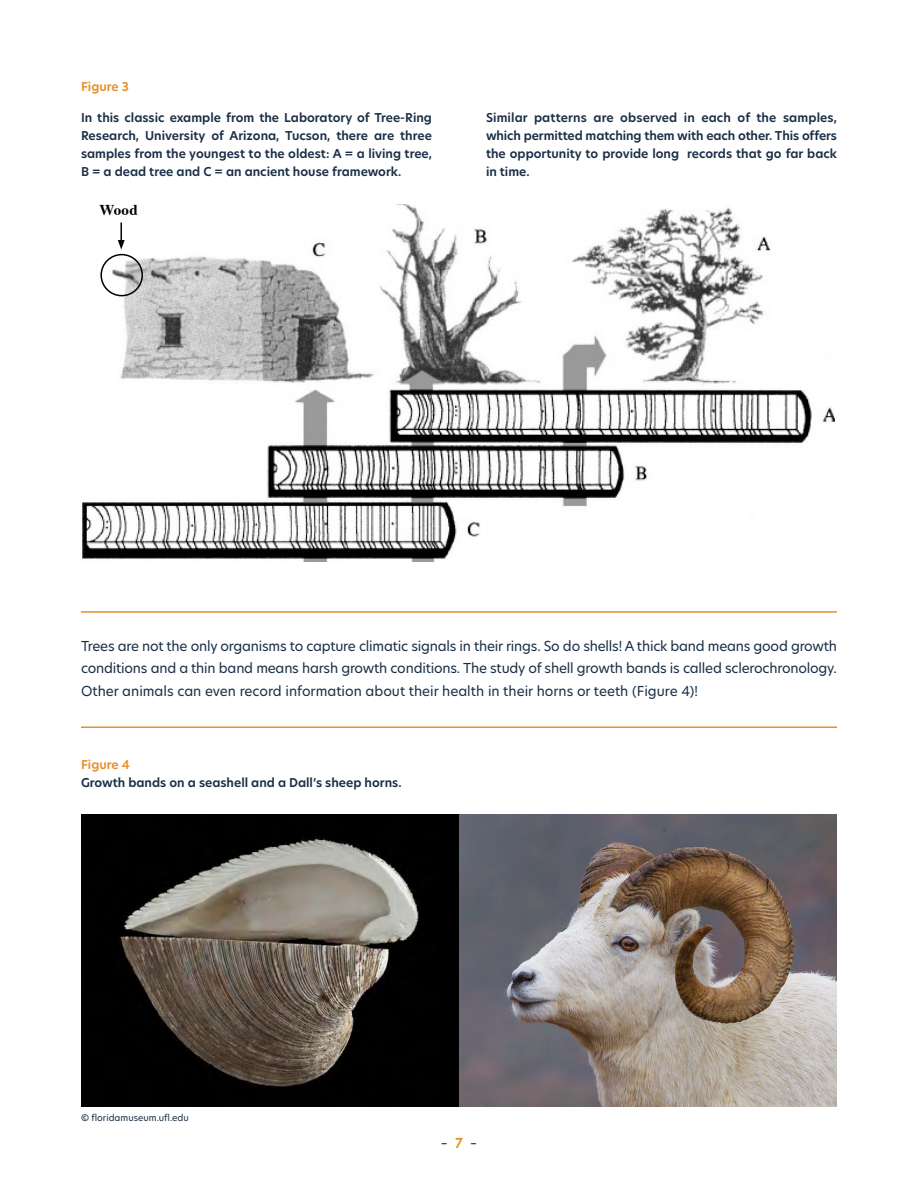
<style>
.page{position:relative;width:918px;height:1188px;background:#fff}
.page>*{position:absolute;margin:0;border:0;box-sizing:border-box;transform-origin:0 0}
.t1{font:700 15px "Times";color:#000}
.t2{font:13.5px/22.5px "New Hero";color:#192e46;text-align:justify}
.t3{font:600 12px/18px "New Hero";color:#192e46;text-align:justify}
.t4{font:600 12px "New Hero";color:#e58f28}
.t5{font:9px "New Hero";color:#192e46}
.s1{font-weight:600}
.s2{font-weight:600;color:#e58f28}
</style>
<div class="page">
<img style="left:82px;top:204px;width:753px;height:358px">
<img style="left:81px;top:814px;width:756px;height:293px">
<hr style="left:81px;top:611px;width:756px;height:2px;background:#e58f28">
<hr style="left:81px;top:727px;width:756px;height:1px;background:#e58f28">
<hr style="left:120px;top:222px;width:2px;height:20px;background:#030303">
<svg style="left:118px;top:240px;width:7px;height:10px"></svg>
<div style="left:100px;top:254px;width:43px;height:42px;border:2px solid #000;border-radius:50%"></div>
<p class="t4" style="left:81px;top:78px;width:49px">Figure 3</p>
<p class="t3" style="left:81px;top:109px;width:353px">In this classic example from the Laboratory of Tree-Ring Research, University of Arizona, Tucson, there are three samples from the youngest to the oldest: A = a living tree, B = a dead tree and C = an ancient house framework.</p>
<p class="t3" style="left:486px;top:109px;width:353px">Similar patterns are observed in each of the samples, which permitted matching them with each other. This offers the opportunity to provide long records that go far back in time.</p>
<p class="t1" style="left:99px;top:196px;width:40px">Wood</p>
<p class="t2" style="left:81px;top:634px;width:758px">Trees are not the only organisms to capture climatic signals in their rings. So do shells! A thick band means good growth conditions and a thin band means harsh growth conditions. The study of shell growth bands is called sclerochronology.<br>Other animals can even record information about their health in their horns or teeth (Figure 4)!</p>
<p class="t4" style="left:81px;top:756px;width:50px">Figure 4</p>
<p class="t3" style="left:81px;top:773px;width:322px">Growth bands on a seashell and a Dall’s sheep horns.</p>
<p class="t5" style="left:81px;top:1111px;width:109px"><span class="s1">©</span> floridamuseum.ufl.edu</p>
<p class="t2" style="left:441px;top:1132px;width:38px">– <span class="s2">7</span> –</p>
</div>
